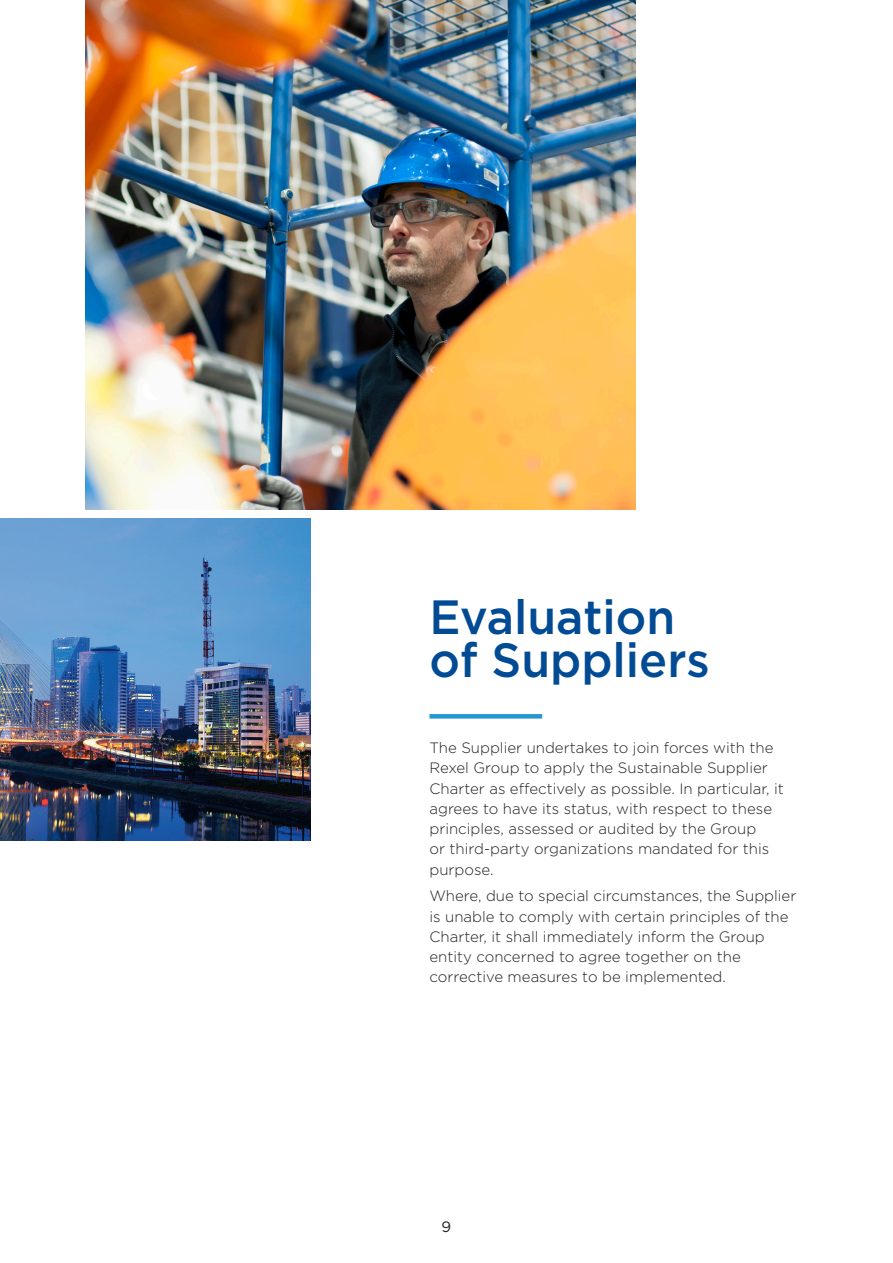
<style>
.page{position:relative;width:893px;height:1263px;background:#fff}
.page>*{position:absolute;margin:0;border:0;box-sizing:border-box;transform-origin:0 0}
.INTRO{font:500 48px/43.2px "Gotham";color:#014b94}
.TEXT{font:300 15px/20.2px "Gotham";color:#231f20}
.t1{font:15px "Gotham";color:#231f20}
</style>
<div class="page">
<img style="left:0;top:519px;width:310px;height:321px">
<img style="left:85px;top:0;width:551px;height:509px">
<svg style="left:429px;top:714px;width:113px;height:4px"></svg>
<p class="INTRO" style="left:429px;top:594px;width:282px">Evaluation of Suppliers</p>
<p class="TEXT" style="left:429px;top:737px;width:356px">The Supplier undertakes to join forces with the Rexel Group to apply the Sustainable Supplier Charter as effectively as possible. In particular, it agrees to have its status, with respect to these principles, assessed or audited by the Group<br>or third-party organizations mandated for this purpose.</p>
<p class="TEXT" style="left:429px;top:885px;width:368px">Where, due to special circumstances, the Supplier is unable to comply with certain principles of the Charter, it shall immediately inform the Group entity concerned to agree together on the corrective measures to be implemented.</p>
<p class="t1" style="left:442px;top:1217px;width:11px">9</p>
</div>
